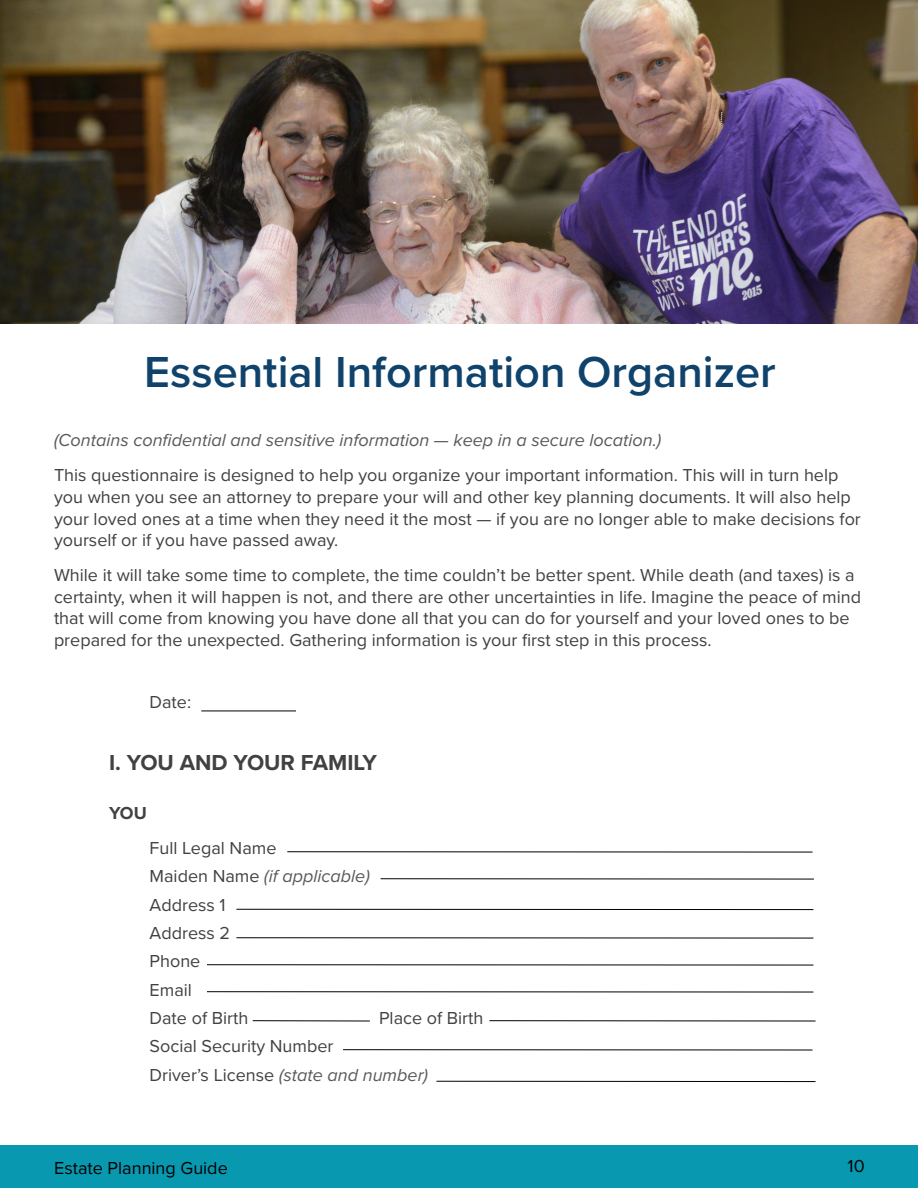
<style>
.page{position:relative;width:918px;height:1188px;background:#fff}
.page>*{position:absolute;margin:0;border:0;box-sizing:border-box;transform-origin:0 0}
.Page_Title__Proxima_Nova{font:600 45px "Proxima Nova";color:#0f436c}
.Form_Title_1___Proxima_Nova{font:700 22.5px "Proxima Nova";color:#414042}
.Body_Text__proxima_nova{font:18px/21.6px "Proxima Nova";color:#414042}
.Form_Text_Indented__proxima_Nova{font:18px "Proxima Nova";color:#414042}
.Body_Text_Italic__proximan_nova{font:italic 18px "Proxima Nova";color:#58595b}
.Form_Text_Indented__proxima_Nova-2{font:italic 18px "Proxima Nova";color:#58595b}
.t1{font:18px "Proxima Nova";color:#000}
.Form_Title_2__Proxima_Nova{font:700 18px "Proxima Nova";color:#414042}
.s1{font-style:normal;color:#414042}
</style>
<div class="page">
<div style="left:0;top:1145px;width:918px;height:43px;background:#0899b1"></div>
<img style="left:0;top:0;width:918px;height:324px">
<hr style="left:287px;top:851px;width:526px;height:1px;background:#000">
<hr style="left:201px;top:711px;width:95px;height:1px;background:#000">
<hr style="left:381px;top:878px;width:433px;height:1px;background:#000">
<hr style="left:236px;top:909px;width:577px;height:1px;background:#000">
<hr style="left:236px;top:937px;width:577px;height:1px;background:#000">
<hr style="left:207px;top:964px;width:606px;height:1px;background:#000">
<hr style="left:207px;top:991px;width:606px;height:1px;background:#000">
<hr style="left:343px;top:1049px;width:470px;height:1px;background:#000">
<hr style="left:436px;top:1081px;width:380px;height:1px;background:#000">
<hr style="left:489px;top:1020px;width:327px;height:1px;background:#000">
<hr style="left:253px;top:1020px;width:117px;height:1px;background:#000">
<p class="Page_Title__Proxima_Nova" style="left:144px;top:345px;width:633px">Essential Information Organizer</p>
<p class="Body_Text_Italic__proximan_nova" style="left:54px;top:429px;width:609px">(Contains confidential and sensitive information — keep in a secure location.)</p>
<p class="Body_Text__proxima_nova" style="left:54px;top:465px;width:808px">This questionnaire is designed to help you organize your important information. This will in turn help you when you see an attorney to prepare your will and other key planning documents. It will also help your loved ones at a time when they need it the most — if you are no longer able to make decisions for yourself or if you have passed away.</p>
<p class="Body_Text__proxima_nova" style="left:54px;top:565px;width:809px">While it will take some time to complete, the time couldn’t be better spent. While death (and taxes) is a certainty, when it will happen is not, and there are other uncertainties in life. Imagine the peace of mind that will come from knowing you have done all that you can do for yourself and your loved ones to be prepared for the unexpected. Gathering information is your first step in this process.</p>
<p class="Form_Text_Indented__proxima_Nova" style="left:150px;top:691px;width:43px">Date:</p>
<p class="Form_Title_1___Proxima_Nova" style="left:109px;top:749px;width:269px">I. YOU AND YOUR FAMILY</p>
<p class="Form_Title_2__Proxima_Nova" style="left:109px;top:802px;width:39px">YOU</p>
<p class="Form_Text_Indented__proxima_Nova" style="left:150px;top:837px;width:128px">Full Legal Name</p>
<p class="Form_Text_Indented__proxima_Nova-2" style="left:150px;top:866px;width:222px"><span class="s1">Maiden Name</span> (if applicable)</p>
<p class="Form_Text_Indented__proxima_Nova" style="left:150px;top:894px;width:78px">Address 1</p>
<p class="Form_Text_Indented__proxima_Nova" style="left:150px;top:922px;width:82px">Address 2</p>
<p class="Form_Text_Indented__proxima_Nova" style="left:150px;top:951px;width:52px">Phone</p>
<p class="Form_Text_Indented__proxima_Nova" style="left:150px;top:979px;width:44px">Email</p>
<p class="Form_Text_Indented__proxima_Nova" style="left:150px;top:1007px;width:100px">Date of Birth</p>
<p class="Form_Text_Indented__proxima_Nova" style="left:379px;top:1007px;width:106px">Place of Birth</p>
<p class="Form_Text_Indented__proxima_Nova" style="left:150px;top:1036px;width:185px">Social Security Number</p>
<p class="Form_Text_Indented__proxima_Nova-2" style="left:150px;top:1064px;width:280px"><span class="s1">Driver’s License</span> (state and number)</p>
<p class="t1" style="left:54px;top:1157px;width:175px">Estate Planning Guide</p>
<p class="t1" style="left:848px;top:1155px;width:19px">10</p>
</div>
